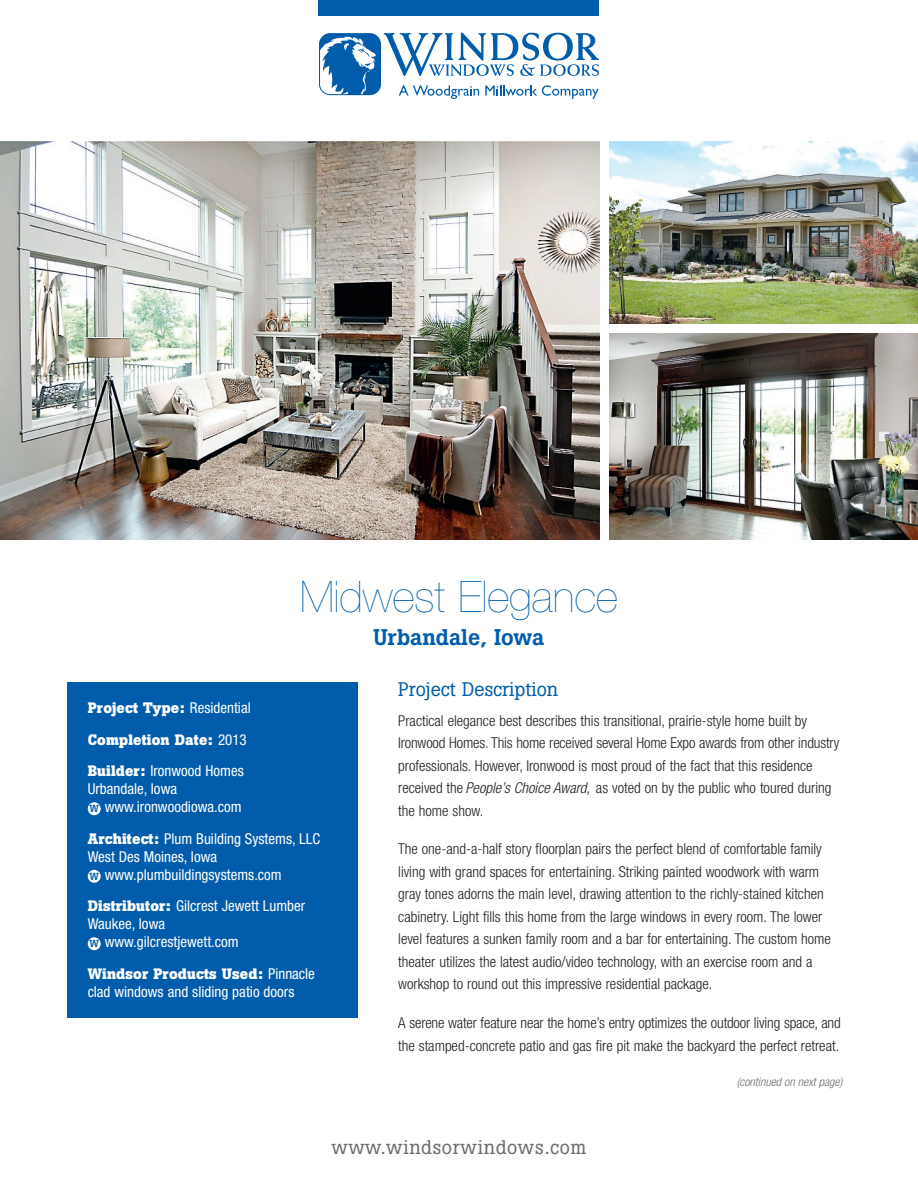
<style>
.page{position:relative;width:918px;height:1188px;background:#fff}
.page>*{position:absolute;margin:0;border:0;box-sizing:border-box;transform-origin:0 0}
.t1{font:200 43.5px "Helvetica Neue LT Std";color:#015dab}
.t2{font:500 22.5px "Boton";color:#015dab}
.t3{font:19.5px "Boton";letter-spacing:.03em;color:#6c6d70}
.t4{font:19.5px "Boton";color:#015dab}
.t5{font:300 condensed 15px/22.5px "Helvetica Neue LT Std";color:#231f20}
.t6{font:condensed 15px/18px "Helvetica Neue LT Std";color:#fff}
.t7{font:700 15px/31.5px "Boton";letter-spacing:.01em;color:#fff}
.t8{font:italic 300 condensed 12px "Helvetica Neue LT Std";color:#6c6d70}
.s1{font-style:italic}
.s2{font-family:"Helvetica Neue LT Std";font-weight:400;font-stretch:condensed}
.s3{font-family:"Boton";font-weight:700;font-stretch:normal}
.s4{font-family:"Boton";font-weight:500;font-stretch:normal;font-size:10.2px;color:#015dab}
</style>
<div class="page">
<svg style="left:319px;top:33px;width:280px;height:66px"></svg>
<div style="left:319px;top:0;width:280px;height:15px;background:#015dab"></div>
<div style="left:68px;top:682px;width:290px;height:335px;background:#015dab"></div>
<div style="left:88px;top:802px;width:13px;height:13px;background:#fff;border-radius:50%"></div>
<div style="left:88px;top:870px;width:13px;height:13px;background:#fff;border-radius:50%"></div>
<div style="left:88px;top:937px;width:13px;height:13px;background:#fff;border-radius:50%"></div>
<img style="left:0;top:142px;width:599px;height:398px">
<img style="left:610px;top:142px;width:308px;height:182px">
<img style="left:610px;top:334px;width:308px;height:206px">
<h1 class="t1" style="left:300px;top:571px;width:319px">Midwest Elegance</h1>
<h2 class="t2" style="left:374px;top:624px;width:172px">Urbandale, Iowa</h2>
<h3 class="t4" style="left:398px;top:678px;width:162px">Project Description</h3>
<p class="t5" style="left:398px;top:709px;width:443px">Practical elegance best describes this transitional, prairie-style home built by Ironwood Homes. This home received several Home Expo awards from other industry professionals. However, Ironwood is most proud of the fact that this residence received the <span class="s1">People’s Choice Award,</span> as voted on by the public who toured during the home show.</p>
<p class="t5" style="left:398px;top:838px;width:434px">The one-and-a-half story floorplan pairs the perfect blend of comfortable family living with grand spaces for entertaining. Striking painted woodwork with warm gray tones adorns the main level, drawing attention to the richly-stained kitchen cabinetry. Light fills this home from the large windows in every room. The lower level features a sunken family room and a bar for entertaining. The custom home theater utilizes the latest audio/video technology, with an exercise room and a workshop to round out this impressive residential package.</p>
<p class="t5" style="left:398px;top:1011px;width:444px">A serene water feature near the home’s entry optimizes the outdoor living space, and the stamped-concrete patio and gas fire pit make the backyard the perfect retreat.</p>
<p class="t7" style="left:88px;top:692px;width:165px">Project Type: <span class="s2">Residential<br></span>Completion Date: <span class="s2">2013</span></p>
<p class="t6" style="left:88px;top:762px;width:158px"><span class="s3">Builder:</span> Ironwood Homes<br>Urbandale, Iowa<br><span class="s4">W</span> www.ironwoodiowa.com</p>
<p class="t6" style="left:88px;top:829px;width:234px"><span class="s3">Architect:</span> Plum Building Systems, LLC<br>West Des Moines, Iowa<br><span class="s4">W</span> www.plumbuildingsystems.com</p>
<p class="t6" style="left:88px;top:897px;width:219px"><span class="s3">Distributor:</span> Gilcrest Jewett Lumber<br>Waukee, Iowa<br><span class="s4">W</span> www.gilcrestjewett.com</p>
<p class="t7" style="left:88px;top:958px;width:229px">Windsor Products Used: <span class="s2">Pinnacle</span></p>
<p class="t6" style="left:88px;top:982px;width:208px">clad windows and sliding patio doors</p>
<h3 class="t3" style="left:332px;top:1136px;width:256px">www.windsorwindows.com</h3>
<p class="t8" style="left:737px;top:1075px;width:107px">(continued on next page)</p>
</div>
